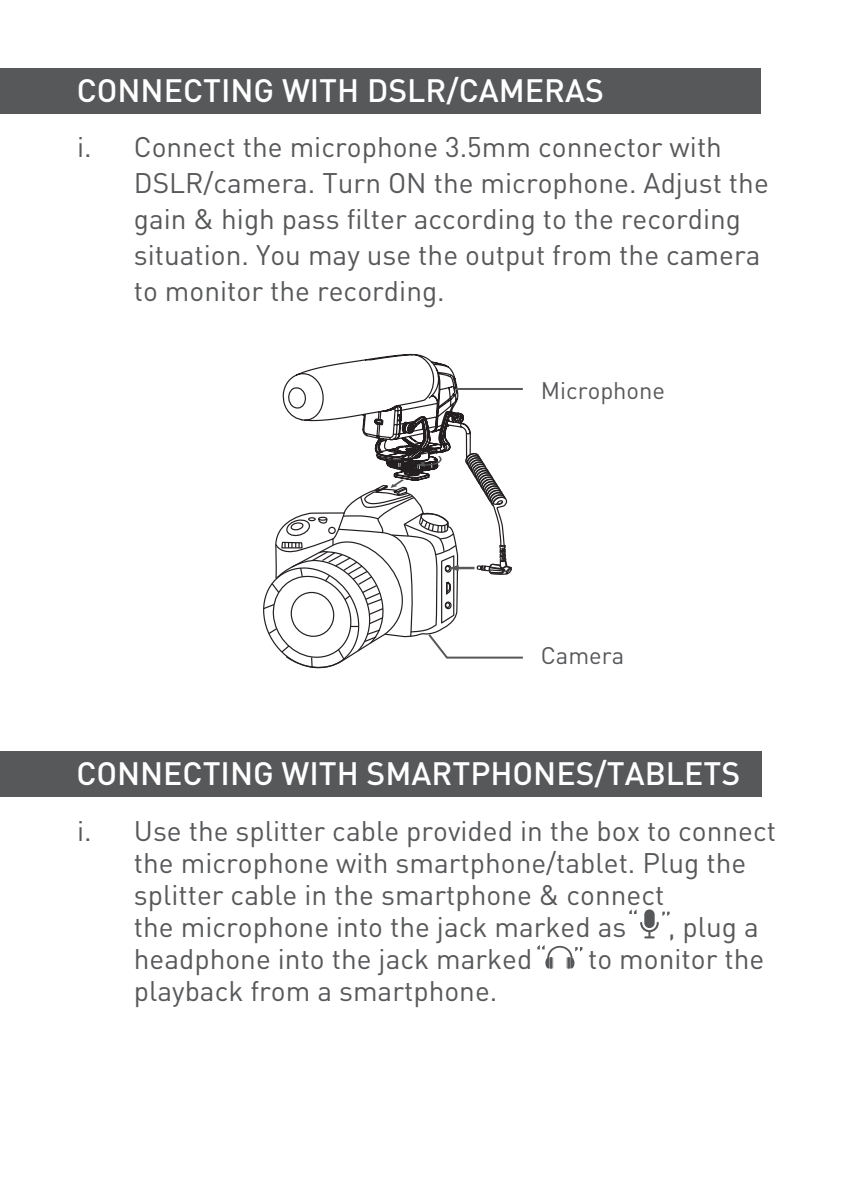
<style>
.page{position:relative;width:842px;height:1191px;background:#fff}
.page>*{position:absolute;margin:0;border:0;box-sizing:border-box;transform-origin:0 0}
.t1{font:500 32px "DIN";color:#fff}
.t2{font:28px/36px "DIN";color:#57585a}
.t3{font:23.6px "DIN";color:#57585a}
</style>
<div class="page">
<div style="left:0;top:68px;width:761px;height:46px;background:#57585a"></div>
<svg style="left:263px;top:353px;width:260px;height:316px"></svg>
<div style="left:0;top:751px;width:761px;height:45px;background:#57585a"></div>
<svg style="left:629px;top:909px;width:41px;height:29px"></svg>
<svg style="left:537px;top:945px;width:45px;height:23px"></svg>
<p class="t1" style="left:77px;top:70px;width:529px">CONNECTING WITH DSLR/CAMERAS</p>
<p class="t2" style="left:134px;top:128px;width:636px;text-indent:-57px">i. Connect the microphone 3.5mm connector with DSLR/camera. Turn ON the microphone. Adjust the gain &amp; high pass filter according to the recording situation. You may use the output from the camera to monitor the recording.</p>
<p class="t3" style="left:541px;top:376px;width:126px">Microphone</p>
<p class="t3" style="left:541px;top:641px;width:85px">Camera</p>
<p class="t1" style="left:76px;top:753px;width:665px">CONNECTING WITH SMARTPHONES/TABLETS</p>
<p class="t2" style="left:134px;top:814px;width:644px;line-height:32px;text-indent:-57px">i. Use the splitter cable provided in the box to connect the microphone with smartphone/tablet. Plug the splitter cable in the smartphone &amp; connect<br>the microphone into the jack marked as</p>
<p class="t2" style="left:668px;top:908px;width:92px">, plug a</p>
<p class="t2" style="left:134px;top:940px;width:400px">headphone into the jack marked</p>
<p class="t2" style="left:588px;top:940px;width:178px">to monitor the</p>
<p class="t2" style="left:134px;top:972px;width:365px">playback from a smartphone.</p>
</div>
